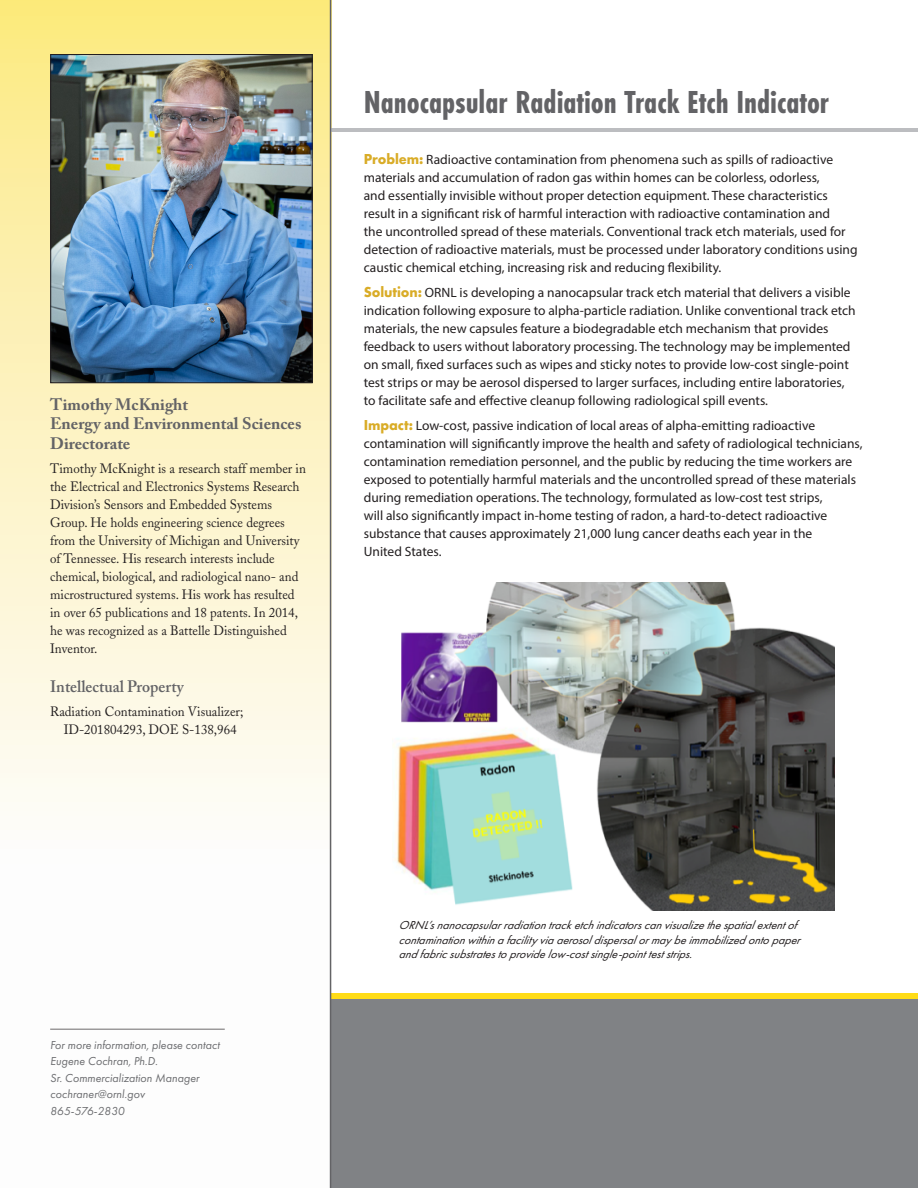
<style>
.page{position:relative;width:918px;height:1188px;background:#fff}
.page>*{position:absolute;margin:0;border:0;box-sizing:border-box;transform-origin:0 0}
.Main_Title{font:700 33px "Futura PT Cond";color:#636366}
.Reseacher_title{font:700 16.5px/19.5px "Adobe Caslon Pro";color:#636366}
.sidebar_header{font:600 16.5px "Adobe Caslon";color:#636366;scale:.96 1}
.body_text{font:13.5px/18px "Myriad Pro";color:#231f20}
.sidebar_text{font:13.5px/18px "Adobe Caslon";color:#231f20;scale:.96 1}
.bulletsidebar{font:13.5px/18px "Adobe Caslon";color:#231f20;text-align:center;scale:.96 1}
.body_text-2{font:italic 12px/14.4px "Futura PT";color:#231f20}
.info{font:italic 12px/16.5px "Futura PT";color:#6c6d70}
.s1{font-family:"Futura PT";font-weight:700;font-size:15px;color:#d9ac27}
</style>
<div class="page">
<svg style="left:0;top:0;width:330px;height:1188px"></svg>
<div style="left:331px;top:994px;width:587px;height:6px;background:#ffdc17"></div>
<hr style="left:331px;top:128px;width:587px;height:3px;background:#bcbdc0">
<div style="left:331px;top:1000px;width:587px;height:188px;background:#808285"></div>
<hr style="left:50px;top:1029px;width:175px;height:1px;background:#231f20">
<hr style="left:330px;top:0;width:1px;height:1188px;background:#636366">
<img style="left:52px;top:56px;width:259px;height:325px">
<div style="left:50px;top:54px;width:263px;height:329px;border:1px solid #231f20"></div>
<img style="left:393px;top:582px;width:441px;height:328px">
<p class="Reseacher_title" style="left:50px;top:394px;width:253px">Timothy McKnight<br>Energy and Environmental Sciences<br>Directorate</p>
<p class="sidebar_text" style="left:50px;top:460px;width:268px">Timothy McKnight is a research staff member in the Electrical and Electronics Systems Research Division’s Sensors and Embedded Systems Group. He holds engineering science degrees from the University of Michigan and University of Tennessee. His research interests include chemical, biological, and radiological nano- and microstructured systems. His work has resulted in over 65 publications and 18 patents. In 2014, he was recognized as a Battelle Distinguished Inventor.</p>
<p class="sidebar_header" style="left:50px;top:676px;width:141px">Intellectual Property</p>
<p class="bulletsidebar" style="left:50px;top:703px;width:203px">Radiation Contamination Visualizer;<br>ID-201804293, DOE S-138,964</p>
<p class="Main_Title" style="left:364px;top:83px;width:467px">Nanocapsular Radiation Track Etch Indicator</p>
<p class="body_text" style="left:364px;top:151px;width:495px"><span class="s1">Problem:</span> Radioactive contamination from phenomena such as spills of radioactive materials and accumulation of radon gas within homes can be colorless, odorless,<br>and essentially invisible without proper detection equipment. These characteristics result in a significant risk of harmful interaction with radioactive contamination and<br>the uncontrolled spread of these materials. Conventional track etch materials, used for detection of radioactive materials, must be processed under laboratory conditions using caustic chemical etching, increasing risk and reducing flexibility.</p>
<p class="body_text" style="left:364px;top:283px;width:493px"><span class="s1">Solution:</span> ORNL is developing a nanocapsular track etch material that delivers a visible indication following exposure to alpha-particle radiation. Unlike conventional track etch materials, the new capsules feature a biodegradable etch mechanism that provides feedback to users without laboratory processing. The technology may be implemented on small, fixed surfaces such as wipes and sticky notes to provide low-cost single-point test strips or may be aerosol dispersed to larger surfaces, including entire laboratories, to facilitate safe and effective cleanup following radiological spill events.</p>
<p class="body_text" style="left:364px;top:416px;width:500px"><span class="s1">Impact:</span> Low-cost, passive indication of local areas of alpha-emitting radioactive contamination will significantly improve the health and safety of radiological technicians, contamination remediation personnel, and the public by reducing the time workers are exposed to potentially harmful materials and the uncontrolled spread of these materials during remediation operations. The technology, formulated as low-cost test strips,<br>will also significantly impact in-home testing of radon, a hard-to-detect radioactive substance that causes approximately 21,000 lung cancer deaths each year in the<br>United States.</p>
<p class="info" style="left:50px;top:1036px;width:171px">For more information, please contact<br>Eugene Cochran, Ph.D.<br>Sr. Commercialization Manager cochraner@ornl.gov<br>865-576-2830</p>
<p class="body_text-2" style="left:399px;top:918px;width:407px">ORNL’snanocapsularradiationtracketchindicatorscanvisualizethespatialextentof contaminationwithinafacilityviaaerosoldispersalormaybeimmobilizedontopaper andfabricsubstratestoprovidelow-costsingle-pointteststrips.</p>
</div>
